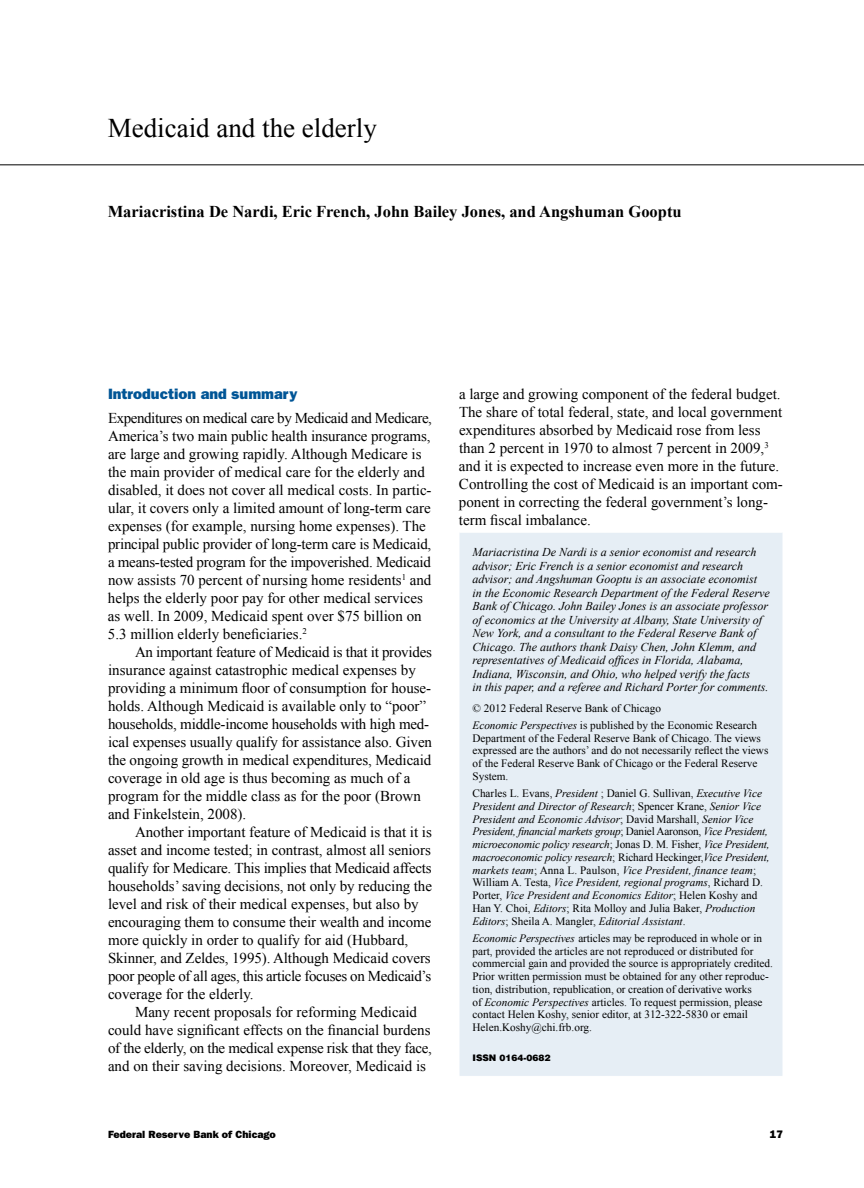
<style>
.page{position:relative;width:864px;height:1188px;background:#fff}
.page>*{position:absolute;margin:0;border:0;box-sizing:border-box;transform-origin:0 0}
.t1{font:27px "Times New Roman";color:#000}
.t2{font:700 16.5px "Times New Roman";color:#000}
.t3{font:15px/18px "Times New Roman";color:#000}
.t4{font:15px "ITC Franklin Gothic Std Hvy";color:#005596}
.t5{font:italic 12px/13.5px "Times New Roman";color:#000}
.t6{font:11.25px/12.8px "Times New Roman";color:#000}
.t7{font:italic 11.25px/12.8px "Times New Roman";color:#000}
.t8{font:10.95px "ITC Franklin Gothic Std Hvy";color:#000}
.t9{font:10.5px "ITC Franklin Gothic Std Hvy";color:#000}
.t10{font:900 9px "Helvetica LT Std";color:#000}
.s1{font-style:italic}
.s2{font-style:normal}
</style>
<div class="page">
<hr style="left:0;top:164px;width:864px;height:1px;background:#000">
<div style="left:459px;top:533px;width:324px;height:543px;background:#e6eef5;border:1px solid #fff"></div>
<h1 class="t1" style="left:108px;top:110px;width:271px">Medicaid and the elderly</h1>
<p class="t2" style="left:108px;top:200px;width:576px">Mariacristina De Nardi, Eric French, John Bailey Jones, and Angshuman Gooptu</p>
<p class="t4" style="left:108px;top:385px;width:191px">Introduction and summary</p>
<p class="t3" style="left:108px;top:409px;width:326px">Expenditures on medical care by Medicaid and Medicare, America’s two main public health insurance programs, are large and growing rapidly. Although Medicare is the main provider of medical care for the elderly and disabled, it does not cover all medical costs. In partic&shy;ular, it covers only a limited amount of long-term care expenses (for example, nursing home expenses). The principal public provider of long-term care is Medicaid, a means-tested program for the impoverished. Medicaid now assists 70 percent of nursing home residents<sup>1</sup> and helps the elderly poor pay for other medical services as well. In 2009, Medicaid spent over $75 billion on 5.3 million elderly beneficiaries.<sup>2</sup></p>
<p class="t3" style="left:108px;top:643px;width:326px;text-indent:27px">An important feature of Medicaid is that it provides insurance against catastrophic medical expenses by providing a minimum floor of consumption for house&shy;holds. Although Medicaid is available only to “poor” households, middle-income households with high med&shy;ical expenses usually qualify for assistance also. Given the ongoing growth in medical expenditures, Medicaid coverage in old age is thus becoming as much of a program for the middle class as for the poor (Brown and Finkelstein, 2008).</p>
<p class="t3" style="left:108px;top:823px;width:326px;text-indent:27px">Another important feature of Medicaid is that it is asset and income tested; in contrast, almost all seniors qualify for Medicare. This implies that Medicaid affects households’ saving decisions, not only by reducing the level and risk of their medical expenses, but also by encouraging them to consume their wealth and income more quickly in order to qualify for aid (Hubbard, Skinner, and Zeldes, 1995). Although Medicaid covers poor people of all ages, this article focuses on Medicaid’s coverage for the elderly.</p>
<p class="t3" style="left:108px;top:1003px;width:326px;text-indent:27px">Many recent proposals for reforming Medicaid could have significant effects on the financial burdens of the elderly, on the medical expense risk that they face, and on their saving decisions. Moreover, Medicaid is</p>
<p class="t3" style="left:459px;top:385px;width:325px">a large and growing component of the federal budget.<br>The share of total federal, state, and local government expenditures absorbed by Medicaid rose from less than 2 percent in 1970 to almost 7 percent in 2009,<sup>3 </sup>and it is expected to increase even more in the future.<br>Controlling the cost of Medicaid is an important com&shy;ponent in correcting the federal government’s long&shy;term fiscal imbalance.</p>
<p class="t5" style="left:472px;top:545px;width:299px">Mariacristina De Nardi is a senior economist and research advisor; Eric French is a senior economist and research advisor; and Angshuman Gooptu is an associate economist<br>in the Economic Research Department of the Federal Reserve Bank of Chicago. John Bailey Jones is an associate professor of economics at the University at Albany, State University of New York, and a consultant to the Federal Reserve Bank of Chicago. The authors thank Daisy Chen, John Klemm, and representatives of Medicaid offices in Florida, Alabama, Indiana, Wisconsin, and Ohio, who helped verify the facts<br>in this paper, and a referee and Richard Porter for comments.</p>
<p class="t6" style="left:472px;top:699px;width:286px;line-height:17.2px">© 2012 Federal Reserve Bank of Chicago<br><span class="s1">Economic Perspectives</span> is published by the Economic Research</p>
<p class="t6" style="left:472px;top:731px;width:297px">Department of the Federal Reserve Bank of Chicago. The views expressed are the authors’ and do not necessarily reflect the views of the Federal Reserve Bank of Chicago or the Federal Reserve System.</p>
<p class="t7" style="left:472px;top:787px;width:299px"><span class="s2">Charles L. Evans,</span> President <span class="s2">; Daniel G. Sullivan,</span> Executive Vice President and Director of Research<span class="s2">; Spencer Krane,</span> Senior Vice President and Economic Advisor<span class="s2">; David Marshall,</span> Senior Vice President, financial markets group<span class="s2">; Daniel Aaronson,</span> Vice President, microeconomic policy research<span class="s2">; Jonas D. M. Fisher,</span> Vice President, macroeconomic policy research<span class="s2">; Richard Heckinger,</span>Vice President, markets team<span class="s2">; Anna L. Paulson,</span> Vice President, finance team<span class="s2">; William A. Testa,</span> Vice President, regional programs<span class="s2">, Richard D.<br>Porter,</span> Vice President and Economics Editor<span class="s2">; Helen Koshy and Han Y. Choi,</span> Editors<span class="s2">; Rita Molloy and Julia Baker,</span> Production Editors<span class="s2">; Sheila A. Mangler,</span> Editorial Assistant<span class="s2">.</span></p>
<p class="t6" style="left:472px;top:932px;width:302px"><span class="s1">Economic Perspectives</span> articles may be reproduced in whole or in part, provided the articles are not reproduced or distributed for commercial gain and provided the source is appropriately credited.<br>Prior written permission must be obtained for any other reproduc&shy;tion, distribution, republication, or creation of derivative works<br>of <span class="s1">Economic Perspectives</span> articles. To request permission, please contact Helen Koshy, senior editor, at 312-322-5830 or email Helen.Koshy@chi.frb.org.</p>
<p class="t10" style="left:472px;top:1052px;width:80px">ISSN 0164-0682</p>
<p class="t9" style="left:108px;top:1128px;width:169px">Federal Reserve Bank of Chicago</p>
<p class="t8" style="left:770px;top:1128px;width:15px">17</p>
</div>
